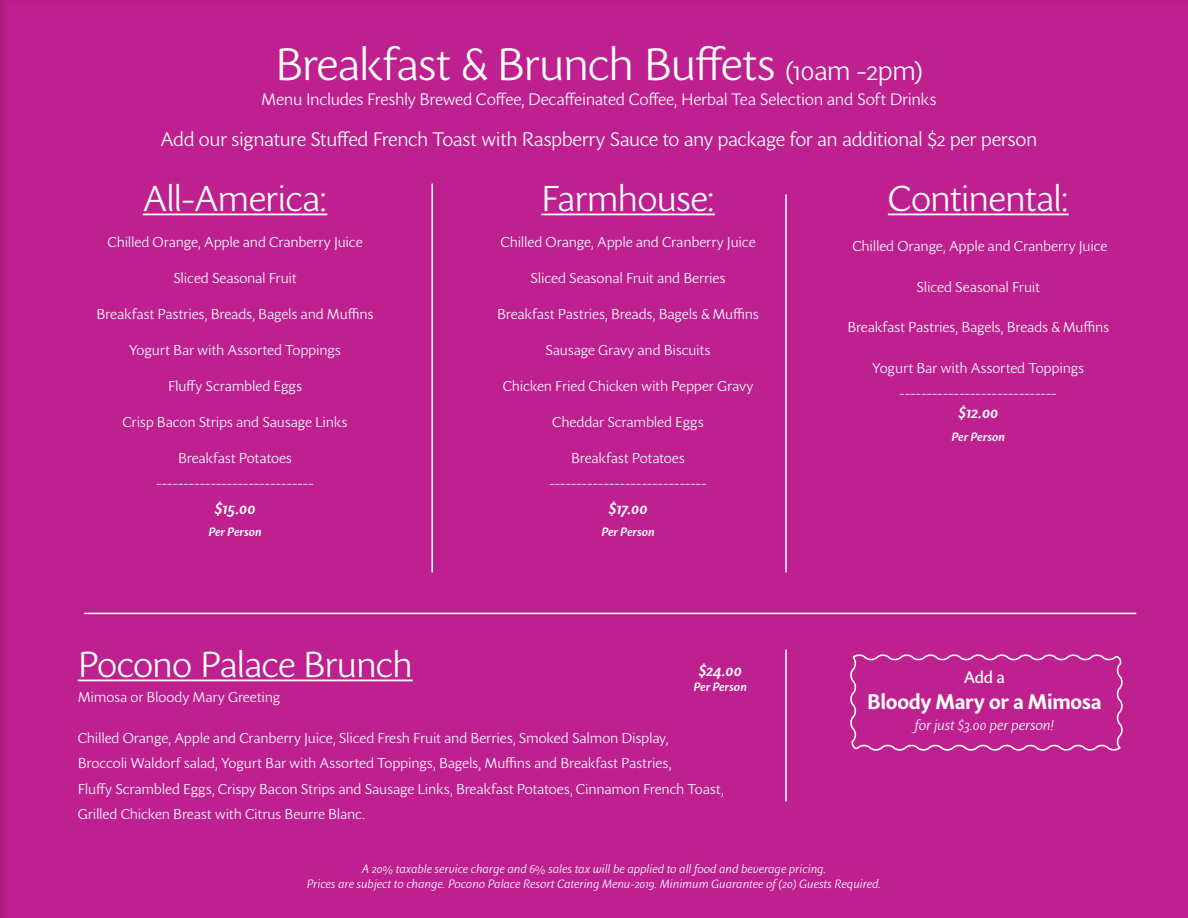
<style>
.page{position:relative;width:1188px;height:918px;background:#be208f}
.page>*{position:absolute;margin:0;border:0;box-sizing:border-box;transform-origin:0 0}
.t1{font:300 45px "Sharik Sans";letter-spacing:-.03em;color:#fff}
.t2{font:300 35.85px "Sharik Sans";letter-spacing:-.025em;color:#fff}
.t3{font:700 21px "Sharik Sans";letter-spacing:-.015em;color:#fff}
.t4{font:300 19.5px "Sharik Sans";letter-spacing:-.025em;color:#fff}
.t5{font:300 16.5px "Sharik Sans";letter-spacing:-.02em;color:#fff}
.t6{font:italic 600 16.5px "Sharik Sans";color:#fff}
.t7{font:500 16.5px "Sharik Sans";color:#fff}
.t8{font:300 14.25px "Sharik Sans";letter-spacing:-.015em;color:#fff}
.t9{font:italic 300 14.25px "Sharik Sans";letter-spacing:-.005em;color:#fff}
.t10{font:italic 300 12px "Sharik Sans";color:#fff}
.t11{font:italic 600 12px "Sharik Sans";letter-spacing:.005em;color:#fff}
.s1{font-size:27px}
</style>
<div class="page">
<hr style="left:143px;top:214px;width:184px;height:1px;background:#fff">
<hr style="left:78px;top:680px;width:335px;height:1px;background:#fff">
<hr style="left:541px;top:214px;width:174px;height:1px;background:#fff">
<hr style="left:888px;top:214px;width:181px;height:1px;background:#fff">
<svg style="left:850px;top:654px;width:273px;height:97px"></svg>
<hr style="left:84px;top:613px;width:1052px;height:1px;background:#fff">
<hr style="left:431px;top:184px;width:2px;height:388px;background:#fff">
<hr style="left:785px;top:194px;width:2px;height:378px;background:#fff">
<hr style="left:785px;top:650px;width:2px;height:151px;background:#fff">
<p class="t1" style="left:275px;top:33px;width:649px">Breakfast &amp; Brunch Buffets <span class="s1">(10am -2pm)</span></p>
<p class="t5" style="left:261px;top:88px;width:677px">Menu Includes Freshly Brewed Coffee, Decaffeinated Coffee, Herbal Tea Selection and Soft Drinks</p>
<p class="t4" style="left:160px;top:125px;width:878px">Add our signature Stuffed French Toast with Raspberry Sauce to any package for an additional $2 per person</p>
<p class="t2" style="left:143px;top:174px;width:186px">All-America:</p>
<p class="t8" style="left:108px;top:232px;width:257px">Chilled Orange, Apple and Cranberry Juice</p>
<p class="t8" style="left:173px;top:268px;width:125px">Sliced Seasonal Fruit</p>
<p class="t8" style="left:97px;top:304px;width:278px">Breakfast Pastries, Breads, Bagels and Muffins</p>
<p class="t8" style="left:129px;top:340px;width:213px">Yogurt Bar with Assorted Toppings</p>
<p class="t8" style="left:168px;top:376px;width:136px">Fluffy Scrambled Eggs</p>
<p class="t8" style="left:122px;top:412px;width:227px">Crisp Bacon Strips and Sausage Links</p>
<p class="t8" style="left:178px;top:448px;width:115px">Breakfast Potatoes</p>
<p class="t8" style="left:156px;top:474px;width:159px">-----------------------------</p>
<p class="t6" style="left:215px;top:496px;width:43px">$15.00</p>
<p class="t11" style="left:208px;top:524px;width:55px">Per Person</p>
<p class="t2" style="left:541px;top:174px;width:175px">Farmhouse:</p>
<p class="t8" style="left:501px;top:232px;width:257px">Chilled Orange, Apple and Cranberry Juice</p>
<p class="t8" style="left:530px;top:268px;width:197px">Sliced Seasonal Fruit and Berries</p>
<p class="t8" style="left:497px;top:304px;width:263px">Breakfast Pastries, Breads, Bagels &amp; Muffins</p>
<p class="t8" style="left:545px;top:340px;width:167px">Sausage Gravy and Biscuits</p>
<p class="t8" style="left:503px;top:376px;width:252px">Chicken Fried Chicken with Pepper Gravy</p>
<p class="t8" style="left:552px;top:412px;width:153px">Cheddar Scrambled Eggs</p>
<p class="t8" style="left:571px;top:448px;width:115px">Breakfast Potatoes</p>
<p class="t8" style="left:549px;top:474px;width:159px">-----------------------------</p>
<p class="t6" style="left:608px;top:496px;width:41px">$17.00</p>
<p class="t11" style="left:601px;top:524px;width:55px">Per Person</p>
<p class="t2" style="left:78px;top:640px;width:336px">Pocono Palace Brunch</p>
<p class="t8" style="left:78px;top:688px;width:204px">Mimosa or Bloody Mary Greeting</p>
<p class="t8" style="left:78px;top:728px;width:592px">Chilled Orange, Apple and Cranberry Juice, Sliced Fresh Fruit and Berries, Smoked Salmon Display,</p>
<p class="t8" style="left:78px;top:754px;width:595px">Broccoli Waldorf salad, Yogurt Bar with Assorted Toppings, Bagels, Muffins and Breakfast Pastries,</p>
<p class="t8" style="left:78px;top:779px;width:648px">Fluffy Scrambled Eggs, Crispy Bacon Strips and Sausage Links, Breakfast Potatoes, Cinnamon French Toast,</p>
<p class="t8" style="left:78px;top:805px;width:289px">Grilled Chicken Breast with Citrus Beurre Blanc.</p>
<p class="t6" style="left:698px;top:658px;width:45px">$24.00</p>
<p class="t11" style="left:693px;top:679px;width:55px">Per Person</p>
<p class="t2" style="left:888px;top:174px;width:182px">Continental:</p>
<p class="t8" style="left:852px;top:237px;width:256px">Chilled Orange, Apple and Cranberry Juice</p>
<p class="t8" style="left:917px;top:277px;width:125px">Sliced Seasonal Fruit</p>
<p class="t8" style="left:847px;top:318px;width:263px">Breakfast Pastries, Bagels, Breads &amp; Muffins</p>
<p class="t8" style="left:872px;top:358px;width:213px">Yogurt Bar with Assorted Toppings</p>
<p class="t8" style="left:900px;top:384px;width:159px">-----------------------------</p>
<p class="t6" style="left:958px;top:401px;width:42px">$12.00</p>
<p class="t11" style="left:952px;top:428px;width:55px">Per Person</p>
<p class="t7" style="left:964px;top:666px;width:43px">Add a</p>
<p class="t3" style="left:867px;top:686px;width:236px">Bloody Mary or a Mimosa</p>
<p class="t9" style="left:915px;top:715px;width:141px">for just $3.00 per person!</p>
<p class="t10" style="left:362px;top:861px;width:466px">A 20% taxable service charge and 6% sales tax will be applied to all food and beverage pricing.</p>
<p class="t10" style="left:307px;top:875px;width:576px">Prices are subject to change. Pocono Palace Resort Catering Menu-2019. Minimum Guarantee of (20) Guests Required.</p>
</div>
